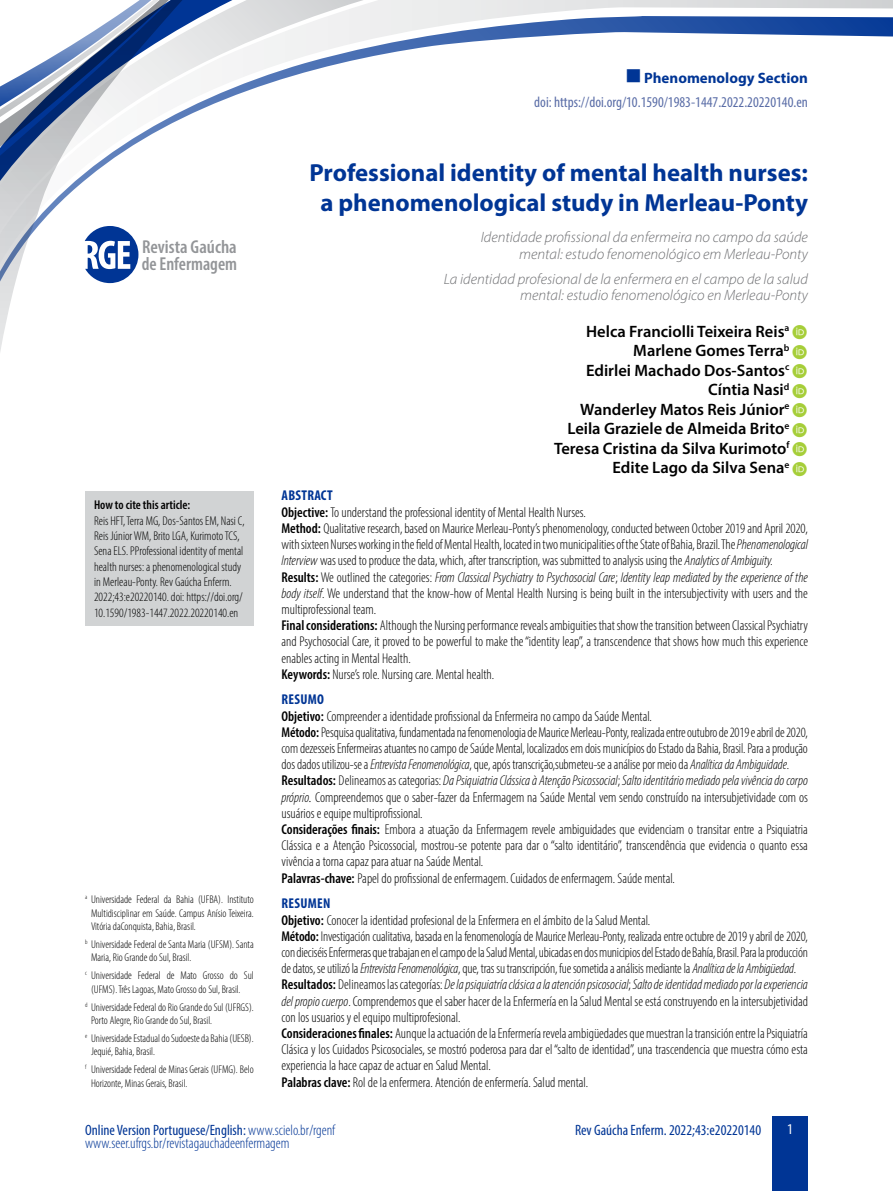
<style>
.page{position:relative;width:893px;height:1191px;background:#fff}
.page>*{position:absolute;margin:0;border:0;box-sizing:border-box;transform-origin:0 0}
.t1{font:700 24.75px/29.7px "Myriad Pro";color:#003595;text-align:center}
.t2{font:600 condensed 18.75px/16.6px "Myriad Pro";color:#939598}
.t3{font:600 16.5px/19.5px "Myriad Pro";color:#000;text-align:right}
.t4{font:italic 300 15px/16.5px "Myriad Pro";color:#6d6e71;text-align:right}
.t5{font:condensed 15px "Myriad Pro";color:#003595}
.t6{font:condensed 15px "Myriad Pro";color:#5a6da7}
.t7{font:300 condensed 15px "Myriad Pro";color:#003595}
.t8{font:700 15px "Myriad Pro";color:#003595}
.t9{font:condensed 15px "Myriad Pro";color:#fff}
.t10{font:300 condensed 14.25px/16.2px "Myriad Pro";color:#000}
.t11{font:300 condensed 12.75px/15.3px "Myriad Pro";color:#000}
.t12{font:600 condensed 12.75px "Myriad Pro";color:#000}
.t13{font:300 condensed 11.25px/13.5px "Myriad Pro";color:#000}
.s1{font-weight:700;color:#003595}
.s2{font-weight:600}
.s3{font-style:italic}
.s4{font-style:italic;font-stretch:normal}
.s5{font-weight:300}
</style>
<div class="page">
<svg style="left:202px;top:0;width:691px;height:109px"></svg>
<svg style="left:0;top:0;width:202px;height:352px"></svg>
<div style="left:772px;top:1116px;width:36px;height:75px;background:#003595"></div>
<svg style="left:85px;top:226px;width:53px;height:57px"></svg>
<div style="left:85px;top:491px;width:169px;height:134px;background:#d1d3d4"></div>
<svg style="left:627px;top:69px;width:13px;height:14px"></svg>
<p class="t8" style="left:644px;top:68px;width:165px">Phenomenology Section</p>
<h2 class="t2" style="left:142px;top:238px;width:97px">Revista Gaúcha de Enfermagem</h2>
<p class="t12" style="left:94px;top:497px;width:98px">How to cite this article:</p>
<p class="t11" style="left:94px;top:513px;width:152px">Reis HFT, Terra MG, Dos-Santos EM, Nasi C, Reis Júnior WM, Brito LGA, Kurimoto TCS, Sena ELS. PProfessional identity of mental health nurses: a phenomenological study in Merleau-Ponty. Rev Gaúcha Enferm.<br>2022;43:e20220140. doi: https://doi.org/ 10.1590/1983-1447.2022.20220140.en</p>
<p class="t13" style="left:91px;top:892px;width:164px;text-align:justify;text-indent:-6px"><sup>a</sup> Universidade Federal da Bahia (UFBA). Instituto Multidisciplinar em Saúde. Campus Anísio Teixeira.<br>Vitória daConquista, Bahia, Brasil.</p>
<p class="t13" style="left:91px;top:937px;width:164px;text-indent:-6px"><sup>b</sup> Universidade Federal de Santa Maria (UFSM). Santa<br>Maria, Rio Grande do Sul, Brasil.</p>
<p class="t13" style="left:91px;top:968px;width:164px;text-indent:-6px"><sup>c</sup> Universidade Federal de Mato Grosso do Sul (UFMS). Três Lagoas, Mato Grosso do Sul, Brasil.</p>
<p class="t13" style="left:91px;top:1000px;width:164px;text-indent:-6px"><sup>d</sup> Universidade Federal do Rio Grande do Sul (UFRGS).<br>Porto Alegre, Rio Grande do Sul, Brasil.</p>
<p class="t13" style="left:91px;top:1031px;width:164px;text-indent:-6px"><sup>e</sup> Universidade Estadual do Sudoeste da Bahia (UESB).<br>Jequié, Bahia, Brasil.</p>
<p class="t13" style="left:91px;top:1062px;width:164px;text-indent:-6px"><sup>f</sup> Universidade Federal de Minas Gerais (UFMG). Belo<br>Horizonte, Minas Gerais, Brasil.</p>
<p class="t6" style="left:534px;top:93px;width:275px">doi: https://doi.org/10.1590/1983-1447.2022.20220140.en</p>
<h1 class="t1" style="left:309px;top:157px;width:500px">Professional identity of mental health nurses: a phenomenological study in Merleau-Ponty</h1>
<p class="t4" style="left:481px;top:229px;width:329px">Identidade profissional da enfermeira no campo da saúde mental: estudo fenomenológico em Merleau-Ponty</p>
<p class="t4" style="left:444px;top:270px;width:366px">La identidad profesional de la enfermera en el campo de la salud mental: estudio fenomenológico en Merleau-Ponty</p>
<p class="t3" style="left:554px;top:321px;width:237px">Helca Franciolli Teixeira Reis<sup>a<br></sup>Marlene Gomes Terra<sup>b<br></sup>Edirlei Machado Dos-Santos<sup>c<br></sup>Cíntia Nasi<sup>d<br></sup>Wanderley Matos Reis Júnior<sup>e<br></sup>Leila Graziele de Almeida Brito<sup>e<br></sup>Teresa Cristina da Silva Kurimoto<sup>f<br></sup>Edite Lago da Silva Sena<sup>e</sup></p>
<p class="t10" style="left:281px;top:487px;width:528px"><span class="s1">ABSTRACT<br></span><span class="s2">Objective:</span> To understand the professional identity of Mental Health Nurses.<br><span class="s2">Method:</span> Qualitative research, based on Maurice Merleau-Ponty’s phenomenology, conducted between October 2019 and April 2020, with sixteen Nurses working in the field of Mental Health, located in two municipalities of the State of Bahia, Brazil. The <span class="s3">Phenomenological Interview</span> was used to produce the data, which, after transcription, was submitted to analysis using the <span class="s3">Analytics of Ambiguity.<br></span><span class="s2">Results:</span> We outlined the categories: <span class="s3">From Classical Psychiatry to Psychosocial Care</span>; <span class="s3">Identity leap mediated by the experience of the body itself</span>. We understand that the know-how of Mental Health Nursing is being built in the intersubjectivity with users and the multiprofessional team.<br><span class="s2">Final considerations:</span> Although the Nursing performance reveals ambiguities that show the transition between Classical Psychiatry and Psychosocial Care, it proved to be powerful to make the “identity leap”, a transcendence that shows how much this experience enables acting in Mental Health.<br><span class="s2">Keywords:</span> Nurse’s role. Nursing care. Mental health.</p>
<p class="t10" style="left:281px;top:691px;width:528px"><span class="s1">RESUMO<br></span><span class="s2">Objetivo:</span> Compreender a identidade profissional da Enfermeira no campo da Saúde Mental.<br><span class="s2">Método:</span>Pesquisa qualitativa, fundamentada na fenomenologia de Maurice Merleau-Ponty, realizada entre outubro de 2019 e abril de 2020, com dezesseis Enfermeiras atuantes no campo de Saúde Mental, localizados em dois municípios do Estado da Bahia, Brasil. Para a produção dos dados utilizou-se a <span class="s3">Entrevista Fenomenológica</span>, que, após transcrição,submeteu-se a análise por meio da <span class="s3">Analítica da Ambiguidade</span>.<br><span class="s2">Resultados:</span> Delineamos as categorias: <span class="s3">Da Psiquiatria Clássica à Atenção Psicossocial</span>; <span class="s3">Salto identitário mediado pela vivência do corpo próprio</span><span class="s4">.</span> Compreendemos que o saber-fazer da Enfermagem na Saúde Mental vem sendo construído na intersubjetividade com os usuários e equipe multiprofissional.<br><span class="s2">Considerações finais:</span> Embora a atuação da Enfermagem revele ambiguidades que evidenciam o transitar entre a Psiquiatria Clássica e a Atenção Psicossocial, mostrou-se potente para dar o “salto identitário”, transcendência que evidencia o quanto essa vivência a torna capaz para atuar na Saúde Mental.<br><span class="s2">Palavras-chave:</span> Papel do profissional de enfermagem. Cuidados de enfermagem. Saúde mental.</p>
<p class="t10" style="left:281px;top:895px;width:528px"><span class="s1">RESUMEN<br></span><span class="s2">Objetivo:</span> Conocer la identidad profesional de la Enfermera en el ámbito de la Salud Mental.<br><span class="s2">Método:</span> Investigación cualitativa, basada en la fenomenología de Maurice Merleau-Ponty, realizada entre octubre de 2019 y abril de 2020, con dieciséis Enfermeras que trabajan en el campo de la Salud Mental, ubicadas en dos municipios del Estado de Bahía, Brasil. Para la producción de datos, se utilizó la <span class="s3">Entrevista Fenomenológica</span>, que, tras su transcripción, fue sometida a análisis mediante la <span class="s3">Analítica de la Ambigüedad</span>.<br><span class="s2">Resultados:</span> Delineamos las categorías: <span class="s3">De la psiquiatría clásica a la atención psicosocial</span>; <span class="s3">Salto de identidad mediado por la experiencia del propio cuerpo</span>. Comprendemos que el saber hacer de la Enfermería en la Salud Mental se está construyendo en la intersubjetividad con los usuarios y el equipo multiprofesional.<br><span class="s2">Consideraciones finales:</span> Aunque la actuación de la Enfermería revela ambigüedades que muestran la transición entre la Psiquiatría Clásica y los Cuidados Psicosociales, se mostró poderosa para dar el “salto de identidad”, una trascendencia que muestra cómo esta experiencia la hace capaz de actuar en Salud Mental.<br><span class="s2">Palabras clave:</span> Rol de la enfermera. Atención de enfermería. Salud mental.</p>
<p class="t5" style="left:85px;top:1121px;width:252px">Online Version Portuguese/English: <span class="s5">www.scielo.br/rgenf</span></p>
<p class="t7" style="left:85px;top:1134px;width:206px">www.seer.ufrgs.br/revistagauchadeenfermagem</p>
<p class="t5" style="left:575px;top:1121px;width:188px">Rev Gaúcha Enferm. 2022;43:e20220140</p>
<p class="t9" style="left:787px;top:1120px;width:7px">1</p>
</div>
